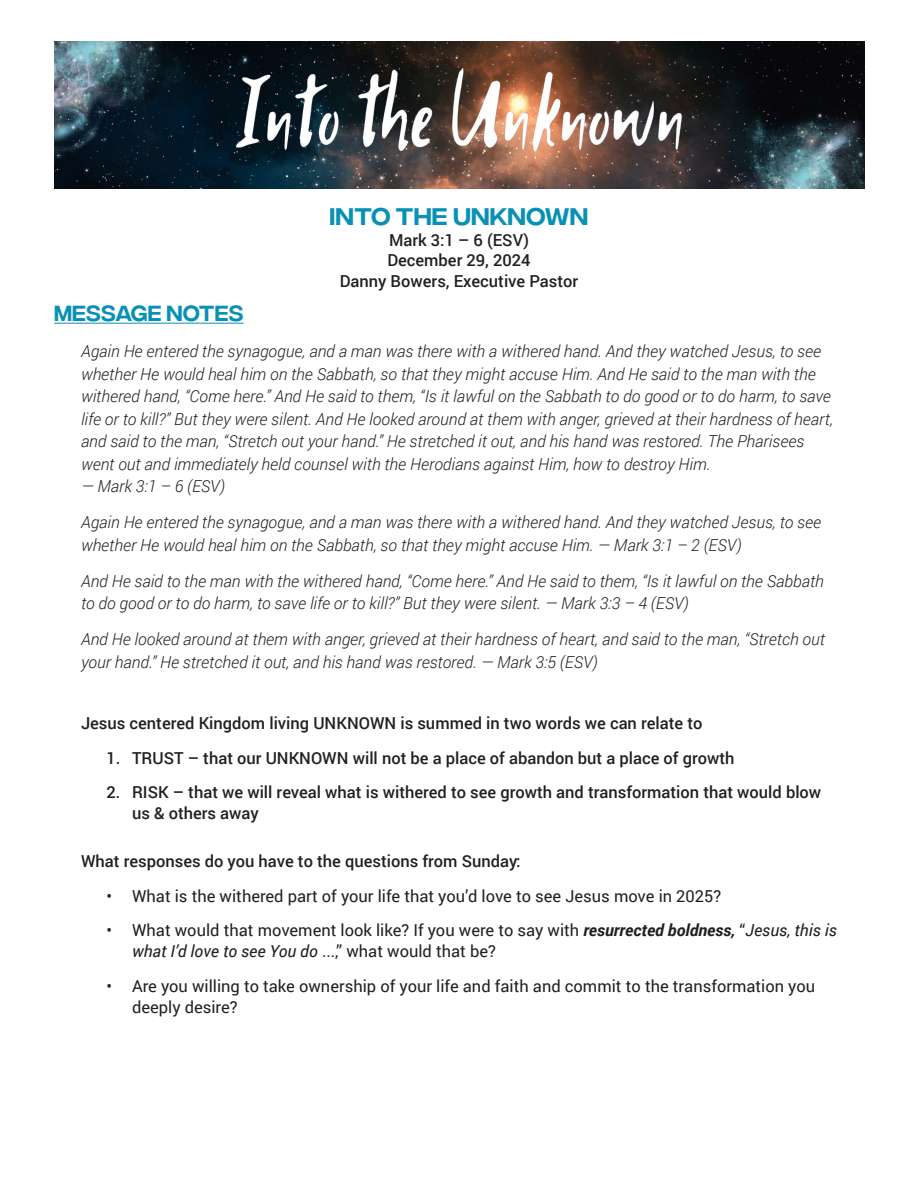
<style>
.page{position:relative;width:918px;height:1188px;background:#fff}
.page>*{position:absolute;margin:0;border:0;box-sizing:border-box;transform-origin:0 0}
.Message_-_Title_top{font:24px "Integral CF";letter-spacing:.01em;color:#0891b5}
.Message_-_section_names{font:21.9px "Integral CF";letter-spacing:.005em;color:#0891b5;scale:.96 1}
.Message_-_verse{font:italic 300 16.5px/22.5px "Roboto";color:#231f20}
.t1{font:16.5px/21px "Roboto";color:#231f20}
.message_-_text_reg_next_line{font:500 16.5px/21px "Roboto";color:#231f20}
.Message_-_verse_pastor_date{font:500 16.5px "Roboto";color:#231f20}
.Message_-_Title_top-2{font:500 16.5px "Roboto";color:#231f20}
.s1{font-weight:700;font-style:italic}
.s2{font-style:italic}
</style>
<div class="page">
<img style="left:54px;top:41px;width:811px;height:148px">
<hr style="left:54px;top:323px;width:190px;height:1px;background:#0891b5">
<p class="Message_-_Title_top" style="left:330px;top:204px;width:260px">INTO THE UNKNOWN</p>
<p class="Message_-_Title_top-2" style="left:389px;top:228px;width:141px">Mark 3:1 – 6 (ESV)</p>
<p class="Message_-_verse_pastor_date" style="left:387px;top:248px;width:145px">December 29, 2024</p>
<p class="Message_-_verse_pastor_date" style="left:340px;top:269px;width:240px">Danny Bowers, Executive Pastor</p>
<p class="Message_-_section_names" style="left:54px;top:302px;width:199px">MESSAGE NOTES</p>
<p class="Message_-_verse" style="left:81px;top:340px;width:754px">Again He entered the synagogue, and a man was there with a withered hand. And they watched Jesus, to see whether He would heal him on the Sabbath, so that they might accuse Him. And He said to the man with the withered hand, “Come here.” And He said to them, “Is it lawful on the Sabbath to do good or to do harm, to save life or to kill?” But they were silent. And He looked around at them with anger, grieved at their hardness of heart, and said to the man, “Stretch out your hand.” He stretched it out, and his hand was restored. The Pharisees went out and immediately held counsel with the Herodians against Him, how to destroy Him.</p>
<p class="Message_-_verse" style="left:81px;top:475px;width:146px">— Mark 3:1 – 6 (ESV)</p>
<p class="Message_-_verse" style="left:81px;top:511px;width:742px">Again He entered the synagogue, and a man was there with a withered hand. And they watched Jesus, to see whether He would heal him on the Sabbath, so that they might accuse Him. — Mark 3:1 – 2 (ESV)</p>
<p class="Message_-_verse" style="left:81px;top:569px;width:744px">And He said to the man with the withered hand, “Come here.” And He said to them, “Is it lawful on the Sabbath to do good or to do harm, to save life or to kill?” But they were silent. — Mark 3:3 – 4 (ESV)</p>
<p class="Message_-_verse" style="left:81px;top:628px;width:745px">And He looked around at them with anger, grieved at their hardness of heart, and said to the man, “Stretch out your hand.” He stretched it out, and his hand was restored. — Mark 3:5 (ESV)</p>
<p class="message_-_text_reg_next_line" style="left:81px;top:712px;width:623px">Jesus centered Kingdom living UNKNOWN is summed in two words we can relate to</p>
<p class="message_-_text_reg_next_line" style="left:106px;top:747px;width:630px">1. TRUST – that our UNKNOWN will not be a place of abandon but a place of growth</p>
<p class="message_-_text_reg_next_line" style="left:132px;top:781px;width:691px;text-indent:-26px">2. RISK – that we will reveal what is withered to see growth and transformation that would blow us &amp; others away</p>
<p class="message_-_text_reg_next_line" style="left:81px;top:850px;width:441px">What responses do you have to the questions from Sunday:</p>
<p class="t1" style="left:106px;top:885px;width:616px">• What is the withered part of your life that you’d love to see Jesus move in 2025?</p>
<p class="t1" style="left:132px;top:919px;width:706px;text-indent:-26px">• What would that movement look like? If you were to say with <span class="s1">resurrected boldness,</span> “<span class="s2">Jesus, this is what I’d love to see You do</span> ...,” what would that be?</p>
<p class="t1" style="left:132px;top:975px;width:685px;text-indent:-26px">• Are you willing to take ownership of your life and faith and commit to the transformation you deeply desire?</p>
</div>
